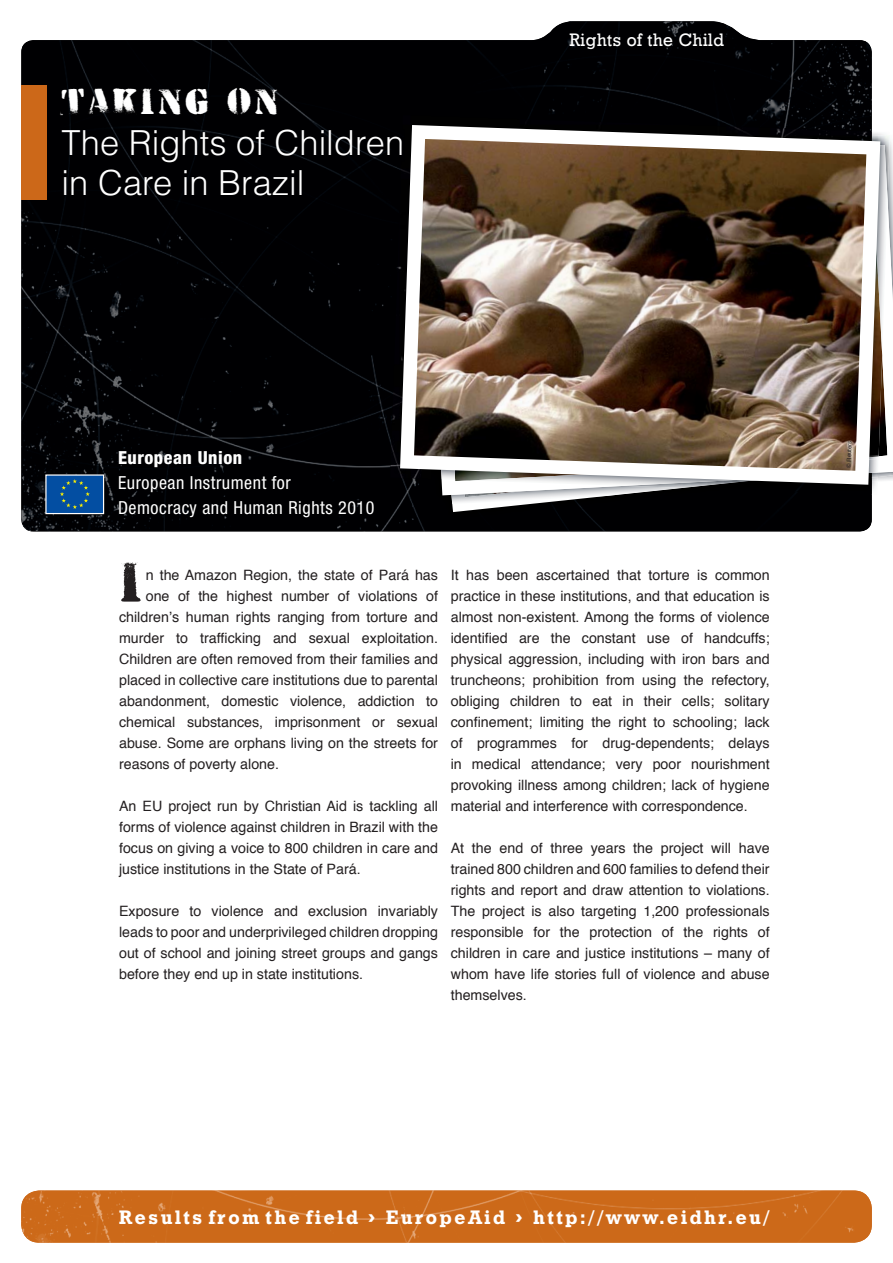
<style>
.page{position:relative;width:893px;height:1263px;background:#fff}
.page>*{position:absolute;margin:0;border:0;box-sizing:border-box;transform-origin:0 0}
.t1{font:52.8px "HVD Peace";color:#231f20}
.t2{font:300 34.5px/40.5px "Helvetica";color:#fff}
.t3{font:34.5px "HVD Peace";letter-spacing:.1em;color:#fff}
.t4{font:19.5px "Geometric Slab 712 BT Bold A";letter-spacing:.14em;color:#fff}
.t5{font:condensed 18px/25.2px "Helvetica Neue";letter-spacing:.03em;color:#fff}
.t6{font:18px "Geometric Slab 712 BT Medium A";letter-spacing:.03em;color:#fff}
.t7{font:800 condensed 18px "Helvetica Neue";letter-spacing:.03em;color:#fff}
.t8{font:14.25px/21px "Helvetica";color:#231f20;text-align:justify}
.t9{font:6px "Helvetica";color:#231f20}
.s1{font-family:"Geometric Slab 712 BT Extra Bold A";font-size:24px}
</style>
<div class="page">
<img style="left:21px;top:21px;width:851px;height:510px">
<div style="left:443px;top:512px;width:309px;height:11px;background:#000002"></div>
<div style="left:422px;top:485px;width:450px;height:27px;background:#000002"></div>
<img style="left:432px;top:495px;width:8px;height:10px">
<img style="left:440px;top:495px;width:289px;height:10px">
<img style="left:451px;top:495px;width:232px;height:9px">
<svg style="left:425px;top:145px;width:468px;height:350px"></svg>
<svg style="left:45px;top:474px;width:59px;height:40px;background:#2161a2"></svg>
<div style="left:21px;top:86px;width:26px;height:114px;background:#cc6819"></div>
<img style="left:752px;top:490px;width:120px;height:5px">
<img style="left:880px;top:133px;width:10px;height:67px">
<div style="left:390px;top:115px;width:482px;height:364px;background:#000002"></div>
<svg style="left:872px;top:486px;width:6px;height:9px"></svg>
<img style="left:683px;top:486px;width:189px;height:4px">
<img style="left:624px;top:486px;width:156px;height:2px">
<img style="left:400px;top:125px;width:480px;height:360px">
<img style="left:21px;top:1191px;width:851px;height:52px;border-radius:18px">
<h2 class="t3" style="left:62px;top:78px;width:218px">TAKING ON</h2>
<h2 class="t2" style="left:62px;top:125px;width:344px">The Rights of Children in Care in Brazil</h2>
<p class="t6" style="left:569px;top:34px;width:156px">Rights of the Child</p>
<p class="t7" style="left:118px;top:451px;width:126px">European Union</p>
<p class="t5" style="left:118px;top:471px;width:258px">European Instrument for<br>Democracy and Human Rights 2010</p>
<h1 class="t1" style="left:119px;top:547px;width:25px">I</h1>
<p class="t8" style="left:146px;top:566px;width:294px">n the Amazon Region, the state of Pará has</p>
<p class="t8" style="left:146px;top:587px;width:294px">one of the highest number of violations of</p>
<p class="t8" style="left:119px;top:608px;width:320px">children’s human rights ranging from torture and</p>
<p class="t8" style="left:119px;top:629px;width:320px">murder to trafficking and sexual exploitation.</p>
<p class="t8" style="left:119px;top:650px;width:320px">Children are often removed from their families and</p>
<p class="t8" style="left:119px;top:671px;width:320px">placed in collective care institutions due to parental</p>
<p class="t8" style="left:119px;top:692px;width:320px">abandonment, domestic violence, addiction to</p>
<p class="t8" style="left:119px;top:713px;width:320px">chemical substances, imprisonment or sexual</p>
<p class="t8" style="left:119px;top:734px;width:320px">abuse. Some are orphans living on the streets for</p>
<p class="t8" style="left:119px;top:755px;width:161px">reasons of poverty alone.</p>
<p class="t8" style="left:119px;top:797px;width:320px">An EU project run by Christian Aid is tackling all forms of violence against children in Brazil with the focus on giving a voice to 800 children in care and justice institutions in the State of Pará.</p>
<p class="t8" style="left:119px;top:902px;width:320px">Exposure to violence and exclusion invariably leads to poor and underprivileged children dropping out of school and joining street groups and gangs before they end up in state institutions.</p>
<p class="t8" style="left:451px;top:566px;width:320px">It has been ascertained that torture is common practice in these institutions, and that education is almost non-existent. Among the forms of violence identified are the constant use of handcuffs; physical aggression, including with iron bars and truncheons; prohibition from using the refectory, obliging children to eat in their cells; solitary confinement; limiting the right to schooling; lack of programmes for drug-dependents; delays in medical attendance; very poor nourishment provoking illness among children; lack of hygiene material and interference with correspondence.</p>
<p class="t8" style="left:451px;top:839px;width:320px">At the end of three years the project will have trained 800 children and 600 families to defend their rights and report and draw attention to violations.<br>The project is also targeting 1,200 professionals responsible for the protection of the rights of children in care and justice institutions – many of whom have life stories full of violence and abuse themselves.</p>
<p class="t9" style="left:846px;top:468px;width:29px;rotate:-88deg">© Reuters</p>
<h3 class="t4" style="left:119px;top:1210px;width:652px">Results from the field <span class="s1">›</span> EuropeAid <span class="s1">›</span> http://www.eidhr.eu/</h3>
</div>
